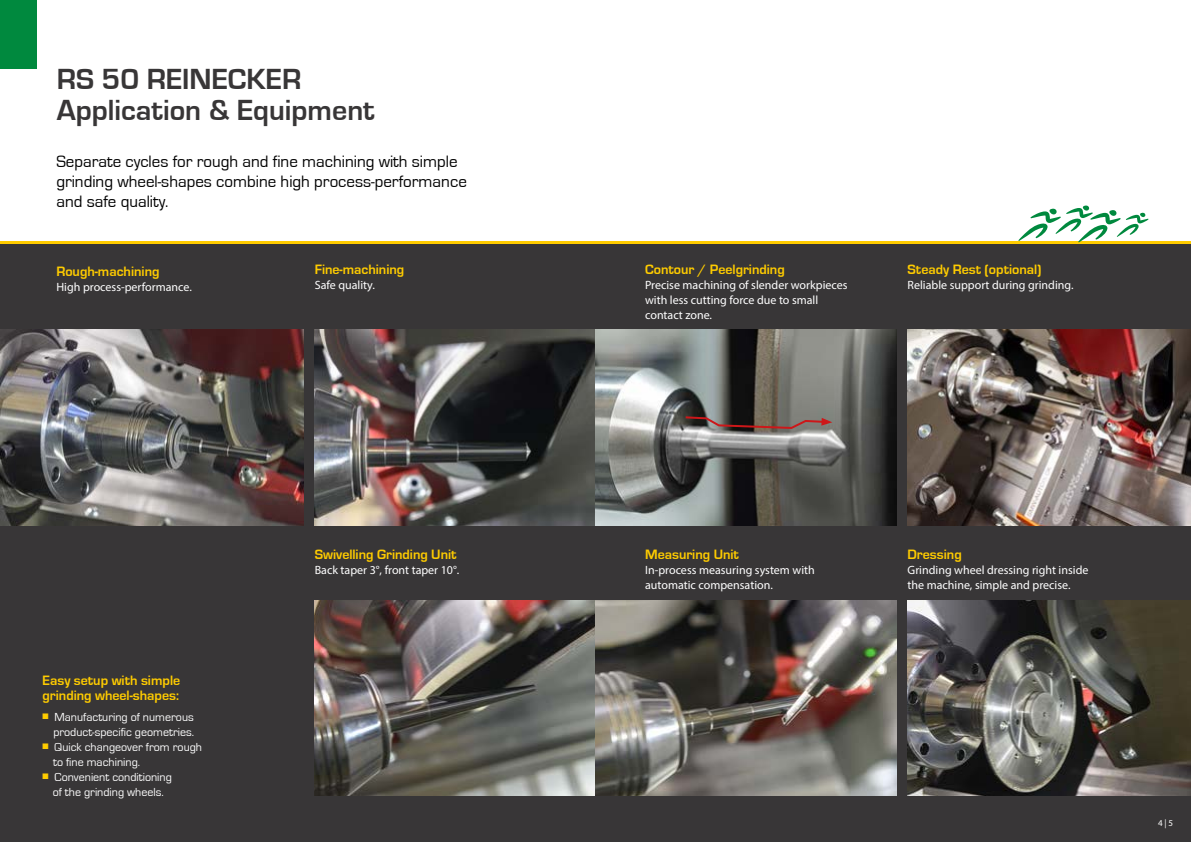
<style>
.page{position:relative;width:1191px;height:842px;background:#fff}
.page>*{position:absolute;margin:0;border:0;box-sizing:border-box;transform-origin:0 0}
.t1{font:700 30px/31px "Eurostile";color:#383637}
.t2{font:17px/20px "Eurostile";color:#000}
.t3{font:700 14px/15px "Eurostile";color:#fc0}
.t4{font:12px/15px "Myriad Pro";color:#fff}
.t5{font:12px/15px "Eurostile";color:#fff;text-align:right}
.t6{font:9px "Myriad Pro";color:#fff}
</style>
<div class="page">
<div style="left:0;top:244px;width:1191px;height:598px;background:#383637"></div>
<img style="left:315px;top:600px;width:280px;height:196px">
<hr style="left:0;top:241px;width:1191px;height:3px;background:#fc0">
<img style="left:0;top:329px;width:303px;height:196px">
<img style="left:315px;top:329px;width:280px;height:196px">
<div style="left:0;top:0;width:36px;height:69px;background:#00893e"></div>
<svg style="left:1018px;top:205px;width:130px;height:38px"></svg>
<img style="left:595px;top:600px;width:301px;height:196px">
<svg style="left:595px;top:329px;width:301px;height:196px;background:#70726f"></svg>
<img style="left:907px;top:600px;width:284px;height:196px">
<img style="left:907px;top:329px;width:284px;height:196px">
<svg style="left:683px;top:415px;width:149px;height:15px;background:#6e544e"></svg>
<h1 class="t1" style="left:57px;top:64px;width:319px">RS 50 REINECKER<br>Application &amp; Equipment</h1>
<h2 class="t2" style="left:56px;top:152px;width:412px">Separate cycles for rough and fine machining with simple grinding wheel-shapes combine high process-performance and safe quality.</h2>
<p class="t3" style="left:56px;top:264px;width:105px">Rough-machining</p>
<p class="t4" style="left:56px;top:279px;width:137px">High process-performance.</p>
<p class="t3" style="left:43px;top:673px;width:139px">Easy setup with simple grinding wheel-shapes:</p>
<p class="t5" style="left:43px;top:710px;width:153px"><sup>■</sup> Manufacturing of numerous product-specific geometries.</p>
<p class="t5" style="left:53px;top:740px;width:150px;text-align:left;text-indent:-11px"><sup>■</sup> Quick changeover from rough to fine machining.</p>
<p class="t5" style="left:43px;top:770px;width:131px;text-align:center"><sup>■</sup> Convenient conditioning of the grinding wheels.</p>
<p class="t3" style="left:315px;top:263px;width:91px">Fine-machining</p>
<p class="t4" style="left:315px;top:278px;width:62px">Safe quality.</p>
<p class="t3" style="left:315px;top:547px;width:143px">Swivelling Grinding Unit</p>
<p class="t4" style="left:315px;top:563px;width:146px">Back taper 3°, front taper 10°.</p>
<p class="t3" style="left:645px;top:263px;width:141px">Contour / Peelgrinding</p>
<p class="t4" style="left:645px;top:278px;width:204px">Precise machining of slender workpieces with less cutting force due to small contact zone.</p>
<p class="t3" style="left:907px;top:263px;width:135px">Steady Rest (optional)</p>
<p class="t4" style="left:907px;top:278px;width:167px">Reliable support during grinding.</p>
<p class="t3" style="left:645px;top:547px;width:95px">Measuring Unit</p>
<p class="t4" style="left:645px;top:563px;width:171px">In-process measuring system with automatic compensation.</p>
<p class="t3" style="left:907px;top:547px;width:56px">Dressing</p>
<p class="t4" style="left:907px;top:563px;width:182px">Grinding wheel dressing right inside the machine, simple and precise.</p>
<p class="t6" style="left:1158px;top:817px;width:17px">4 | 5</p>
</div>
